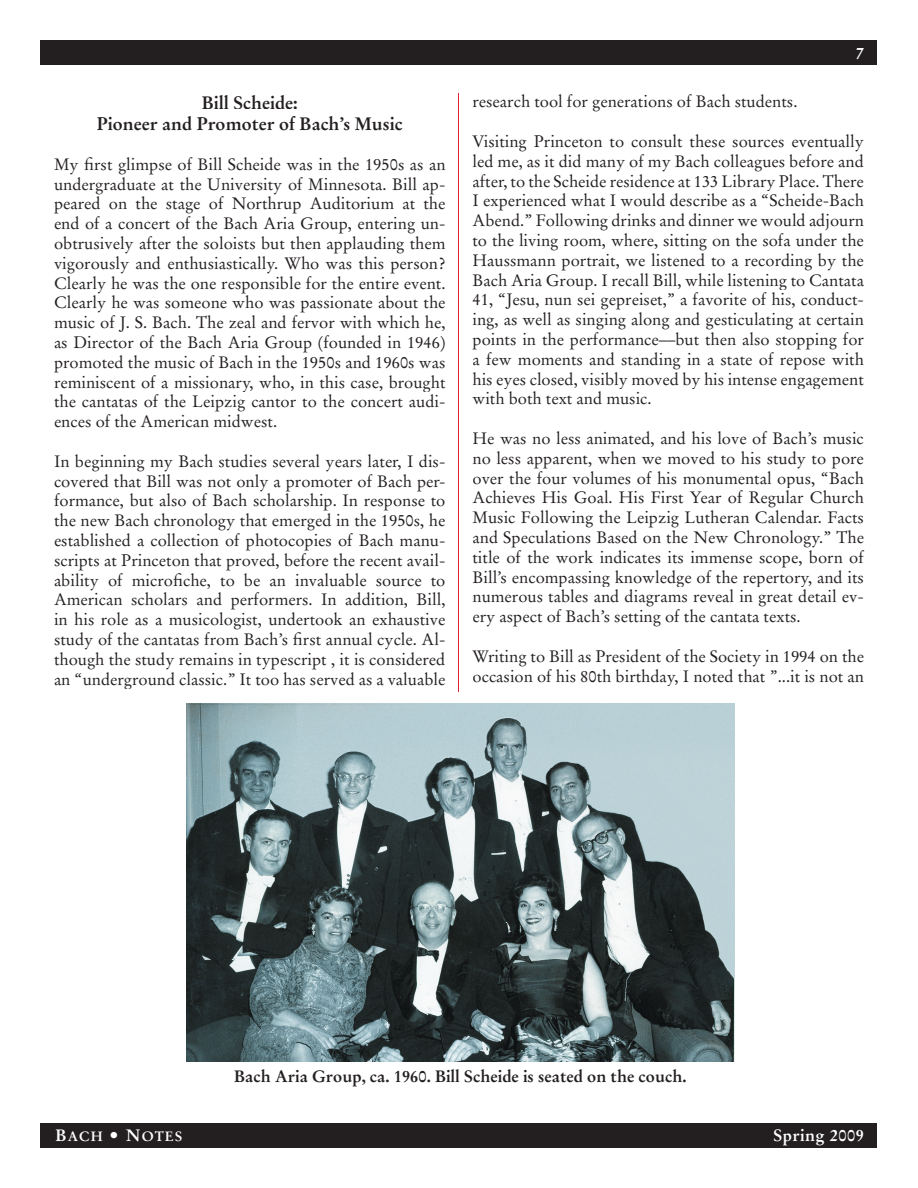
<style>
.page{position:relative;width:918px;height:1188px;background:#fff}
.page>*{position:absolute;margin:0;border:0;box-sizing:border-box;transform-origin:0 0}
.t1{font:700 18px/21.6px "Stempel Garamond";color:#231f20;text-align:center}
.t2{font:16.5px/19.8px "Stempel Garamond";color:#231f20;text-align:justify}
.t3{font:700 16.5px "Stempel Garamond";color:#231f20}
.t4{font:700 16.5px "Stempel Garamond";letter-spacing:.025em;color:#fff}
.t5{font:700 13.5px "Stempel Garamond";letter-spacing:.075em;color:#fff}
.s1{font-size:16.5px}
.s2{font-size:18px}
</style>
<div class="page">
<div style="left:40px;top:1123px;width:838px;height:25px;background:#231f20"></div>
<div style="left:40px;top:40px;width:838px;height:25px;background:#231f20"></div>
<hr style="left:458px;top:94px;width:1px;height:598px;background:#e42137">
<img style="left:186px;top:704px;width:548px;height:357px">
<p class="t1" style="left:97px;top:92px;width:308px">Bill Scheide:<br>Pioneer and Promoter of Bach’s Music</p>
<p class="t2" style="left:54px;top:154px;width:393px">My first glimpse of Bill Scheide was in the 1950s as an undergraduate at the University of Minnesota. Bill ap&shy;peared on the stage of Northrup Auditorium at the end of a concert of the Bach Aria Group, entering un&shy;obtrusively after the soloists but then applauding them vigorously and enthusiastically. Who was this person?<br>Clearly he was the one responsible for the entire event.<br>Clearly he was someone who was passionate about the music of J. S. Bach. The zeal and fervor with which he, as Director of the Bach Aria Group (founded in 1946) promoted the music of Bach in the 1950s and 1960s was reminiscent of a missionary, who, in this case, brought the cantatas of the Leipzig cantor to the concert audi&shy;ences of the American midwest.</p>
<p class="t2" style="left:54px;top:451px;width:393px">In beginning my Bach studies several years later, I dis&shy;covered that Bill was not only a promoter of Bach per&shy;formance, but also of Bach scholarship. In response to the new Bach chronology that emerged in the 1950s, he established a collection of photocopies of Bach manu&shy;scripts at Princeton that proved, before the recent avail&shy;ability of microfiche, to be an invaluable source to American scholars and performers. In addition, Bill, in his role as a musicologist, undertook an exhaustive study of the cantatas from Bach’s first annual cycle. Al&shy;though the study remains in typescript , it is considered an “underground classic.” It too has served as a valuable</p>
<p class="t4" style="left:856px;top:43px;width:10px">7</p>
<p class="t2" style="left:472px;top:92px;width:326px">research tool for generations of Bach students.</p>
<p class="t2" style="left:472px;top:131px;width:393px">Visiting Princeton to consult these sources eventually led me, as it did many of my Bach colleagues before and after, to the Scheide residence at 133 Library Place. There I experienced what I would describe as a “Scheide-Bach Abend.” Following drinks and dinner we would adjourn to the living room, where, sitting on the sofa under the Haussmann portrait, we listened to a recording by the Bach Aria Group. I recall Bill, while listening to Cantata 41, “Jesu, nun sei gepreiset,” a favorite of his, conduct&shy;ing, as well as singing along and gesticulating at certain points in the performance––but then also stopping for a few moments and standing in a state of repose with his eyes closed, visibly moved by his intense engagement with both text and music.</p>
<p class="t2" style="left:472px;top:428px;width:393px">He was no less animated, and his love of Bach’s music no less apparent, when we moved to his study to pore over the four volumes of his monumental opus, “Bach Achieves His Goal. His First Year of Regular Church Music Following the Leipzig Lutheran Calendar. Facts and Speculations Based on the New Chronology.” The title of the work indicates its immense scope, born of Bill’s encompassing knowledge of the repertory, and its numerous tables and diagrams reveal in great detail ev&shy;ery aspect of Bach’s setting of the cantata texts.</p>
<p class="t2" style="left:472px;top:646px;width:393px">Writing to Bill as President of the Society in 1994 on the occasion of his 80th birthday, I noted that ”...it is not an</p>
<p class="t3" style="left:234px;top:1067px;width:454px">Bach Aria Group, ca. 1960. Bill Scheide is seated on the couch.</p>
<p class="t5" style="left:56px;top:1128px;width:128px"><span class="s1">B</span>ACH <span class="s2">•</span> <span class="s1">N</span>OTES</p>
<p class="t4" style="left:773px;top:1125px;width:92px">Spring 2009</p>
</div>
